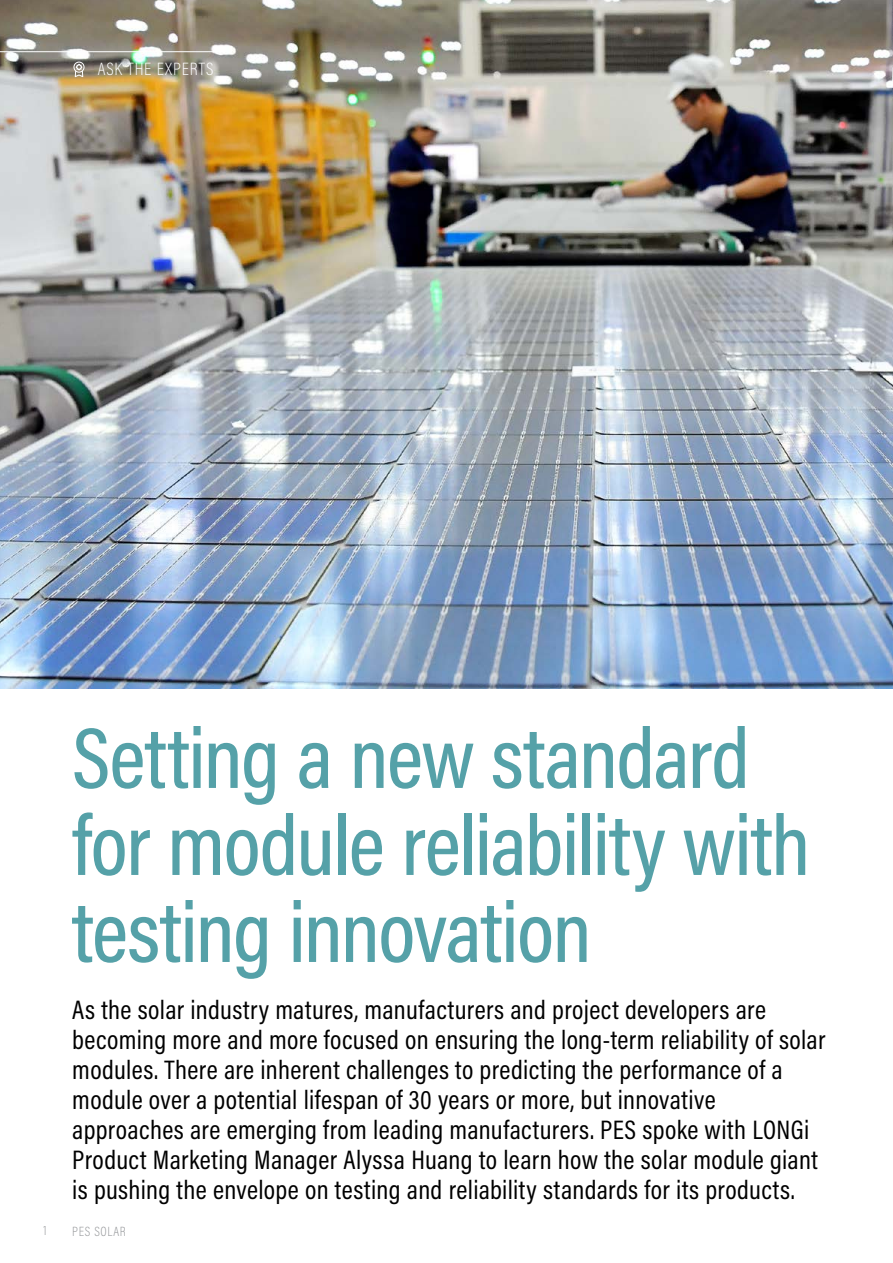
<style>
.page{position:relative;width:893px;height:1263px;background:#fff}
.page>*{position:absolute;margin:0;border:0;box-sizing:border-box;transform-origin:0 0}
.t1{font:500 87px/87px "Acumin Pro Cond";letter-spacing:-.015em;color:#55a1a8}
.t2{font:27px/30px "Acumin Pro Cond";letter-spacing:.015em;color:#000}
.t3{font:200 18px "Acumin Pro Cond";letter-spacing:.06em;color:#fff}
.t4{font:200 13.5px "Acumin Pro Cond";letter-spacing:.05em;color:#939598}
</style>
<div class="page">
<img style="left:0;top:0;width:893px;height:689px">
<hr style="left:0;top:51px;width:214px;height:1px;background:#fff">
<div style="left:74px;top:62px;width:10px;height:11px;border:1px solid #fff;border-radius:50%"></div>
<svg style="left:74px;top:63px;width:10px;height:15px"></svg>
<p class="t3" style="left:98px;top:58px;width:117px">ASK THE EXPERTS</p>
<h1 class="t1" style="left:72px;top:713px;width:739px">Setting a new standard for module reliability with testing innovation</h1>
<p class="t2" style="left:72px;top:994px;width:755px">As the solar industry matures, manufacturers and project developers are becoming more and more focused on ensuring the long-term reliability of solar modules. There are inherent challenges to predicting the performance of a module over a potential lifespan of 30 years or more, but innovative approaches are emerging from leading manufacturers. PES spoke with LONGi Product Marketing Manager Alyssa Huang to learn how the solar module giant is pushing the envelope on testing and reliability standards for its products.</p>
<p class="t4" style="left:44px;top:1222px;width:5px">1</p>
<p class="t4" style="left:72px;top:1223px;width:55px">PES SOLAR</p>
</div>
